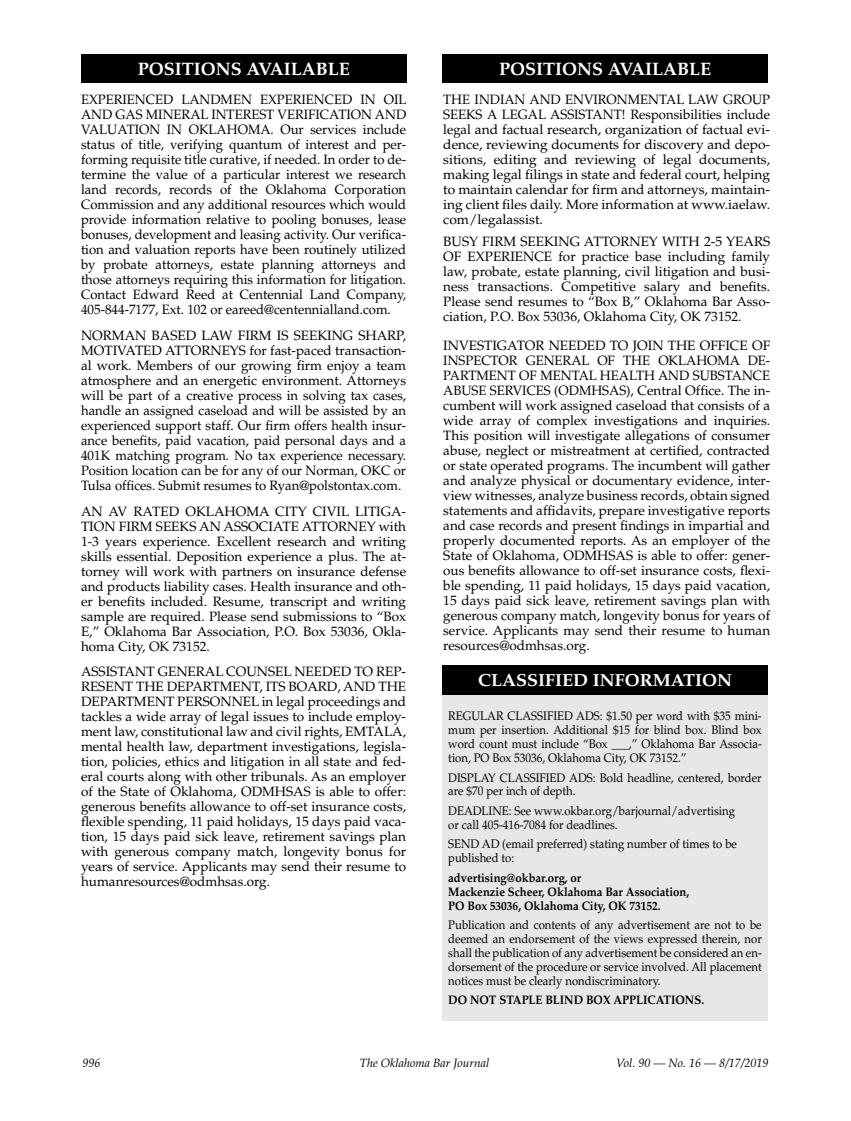
<style>
.page{position:relative;width:851px;height:1121px;background:#fff}
.page>*{position:absolute;margin:0;border:0;box-sizing:border-box;transform-origin:0 0}
.t1{font:700 18px "Palatino";color:#fff}
.t2{font:700 17.4px "Palatino";color:#fff}
.t3{font:13.5px/15px "Palatino";color:#000;text-align:justify}
.t4{font:12.3px/13.8px "Palatino";color:#000;scale:.92 1}
.t5{font:700 12.3px/13.8px "Palatino";color:#000;scale:.92 1}
.t6{font:italic 12px "Palatino";color:#000}
</style>
<div class="page">
<div style="left:81px;top:54px;width:325px;height:28px;background:#000"></div>
<div style="left:442px;top:54px;width:325px;height:28px;background:#000"></div>
<div style="left:442px;top:695px;width:325px;height:325px;background:#e6e7e8"></div>
<div style="left:442px;top:665px;width:325px;height:29px;background:#000"></div>
<h1 class="t1" style="left:138px;top:58px;width:213px">POSITIONS AVAILABLE</h1>
<h1 class="t1" style="left:499px;top:58px;width:213px">POSITIONS AVAILABLE</h1>
<p class="t3" style="left:81px;top:92px;width:327px">EXPERIENCED LANDMEN EXPERIENCED IN OIL AND GAS MINERAL INTEREST VERIFICATION AND VALUATION IN OKLAHOMA. Our services include status of title, verifying quantum of interest and per&shy;forming requisite title curative, if needed. In order to de&shy;termine the value of a particular interest we research land records, records of the Oklahoma Corporation Commission and any additional resources which would provide information relative to pooling bonuses, lease bonuses, development and leasing activity. Our verifica&shy;tion and valuation reports have been routinely utilized by probate attorneys, estate planning attorneys and those attorneys requiring this information for litigation.<br>Contact Edward Reed at Centennial Land Company, 405-844-7177, Ext. 102 or eareed@centennialland.com.</p>
<p class="t3" style="left:81px;top:328px;width:326px">NORMAN BASED LAW FIRM IS SEEKING SHARP, MOTIVATED ATTORNEYS for fast-paced transaction&shy;al work. Members of our growing firm enjoy a team atmosphere and an energetic environment. Attorneys will be part of a creative process in solving tax cases, handle an assigned caseload and will be assisted by an experienced support staff. Our firm offers health insur&shy;ance benefits, paid vacation, paid personal days and a 401K matching program. No tax experience necessary.<br>Position location can be for any of our Norman, OKC or Tulsa offices. Submit resumes to Ryan@polstontax.com.</p>
<p class="t3" style="left:81px;top:504px;width:326px">AN AV RATED OKLAHOMA CITY CIVIL LITIGA-TION FIRM SEEKS AN ASSOCIATE ATTORNEY with 1-3 years experience. Excellent research and writing skills essential. Deposition experience a plus. The at&shy;torney will work with partners on insurance defense and products liability cases. Health insurance and oth&shy;er benefits included. Resume, transcript and writing sample are required. Please send submissions to “Box E,” Oklahoma Bar Association, P.O. Box 53036, Okla&shy;homa City, OK 73152.</p>
<p class="t3" style="left:81px;top:664px;width:326px">ASSISTANT GENERAL COUNSEL NEEDED TO REP-RESENT THE DEPARTMENT, ITS BOARD, AND THE DEPARTMENT PERSONNEL in legal proceedings and tackles a wide array of legal issues to include employ&shy;ment law, constitutional law and civil rights, EMTALA, mental health law, department investigations, legisla&shy;tion, policies, ethics and litigation in all state and fed&shy;eral courts along with other tribunals. As an employer of the State of Oklahoma, ODMHSAS is able to offer: generous benefits allowance to off-set insurance costs, flexible spending, 11 paid holidays, 15 days paid vaca&shy;tion, 15 days paid sick leave, retirement savings plan with generous company match, longevity bonus for years of service. Applicants may send their resume to humanresources@odmhsas.org.</p>
<p class="t3" style="left:443px;top:92px;width:328px">THE INDIAN AND ENVIRONMENTAL LAW GROUP SEEKS A LEGAL ASSISTANT! Responsibilities include legal and factual research, organization of factual evi&shy;dence, reviewing documents for discovery and depo&shy;sitions, editing and reviewing of legal documents, making legal filings in state and federal court, helping to maintain calendar for firm and attorneys, maintain&shy;ing client files daily. More information at www.iaelaw. com/legalassist.</p>
<p class="t3" style="left:443px;top:234px;width:328px">BUSY FIRM SEEKING ATTORNEY WITH 2-5 YEARS OF EXPERIENCE for practice base including family law, probate, estate planning, civil litigation and busi&shy;ness transactions. Competitive salary and benefits.<br>Please send resumes to “Box B,” Oklahoma Bar Asso&shy;ciation, P.O. Box 53036, Oklahoma City, OK 73152.</p>
<p class="t3" style="left:443px;top:338px;width:328px">INVESTIGATOR NEEDED TO JOIN THE OFFICE OF INSPECTOR GENERAL OF THE OKLAHOMA DE-PARTMENT OF MENTAL HEALTH AND SUBSTANCE ABUSE SERVICES (ODMHSAS), Central Office. The in&shy;cumbent will work assigned caseload that consists of a wide array of complex investigations and inquiries.<br>This position will investigate allegations of consumer abuse, neglect or mistreatment at certified, contracted or state operated programs. The incumbent will gather and analyze physical or documentary evidence, inter&shy;view witnesses, analyze business records, obtain signed statements and affidavits, prepare investigative reports and case records and present findings in impartial and properly documented reports. As an employer of the State of Oklahoma, ODMHSAS is able to offer: gener&shy;ous benefits allowance to off-set insurance costs, flexi&shy;ble spending, 11 paid holidays, 15 days paid vacation, 15 days paid sick leave, retirement savings plan with generous company match, longevity bonus for years of service. Applicants may send their resume to human resources@odmhsas.org.</p>
<p class="t2" style="left:478px;top:670px;width:255px">CLASSIFIED INFORMATION</p>
<p class="t4" style="left:448px;top:709px;width:342px;text-align:justify">REGULAR CLASSIFIED ADS: $1.50 per word with $35 mini&shy;mum per insertion. Additional $15 for blind box. Blind box word count must include “Box ___,” Oklahoma Bar Associa&shy;tion, PO Box 53036, Oklahoma City, OK 73152.”</p>
<p class="t4" style="left:448px;top:770px;width:342px">DISPLAY CLASSIFIED ADS: Bold headline, centered, border are $70 per inch of depth.</p>
<p class="t4" style="left:448px;top:804px;width:313px">DEADLINE: See www.okbar.org/barjournal/advertising or call 405-416-7084 for deadlines.</p>
<p class="t4" style="left:448px;top:837px;width:315px">SEND AD (email preferred) stating number of times to be published to:</p>
<p class="t5" style="left:448px;top:871px;width:263px">advertising@okbar.org, or<br>Mackenzie Scheer, Oklahoma Bar Association,<br>PO Box 53036, Oklahoma City, OK 73152.</p>
<p class="t4" style="left:448px;top:918px;width:342px;text-align:justify">Publication and contents of any advertisement are not to be deemed an endorsement of the views expressed therein, nor shall the publication of any advertisement be considered an en&shy;dorsement of the procedure or service involved. All placement notices must be clearly nondiscriminatory.</p>
<p class="t5" style="left:448px;top:993px;width:279px">DO NOT STAPLE BLIND BOX APPLICATIONS.</p>
<p class="t6" style="left:82px;top:1055px;width:19px">996</p>
<p class="t6" style="left:360px;top:1055px;width:131px">The Oklahoma Bar Journal</p>
<p class="t6" style="left:616px;top:1055px;width:154px">Vol. 90 — No. 16 — 8/17/2019</p>
</div>
